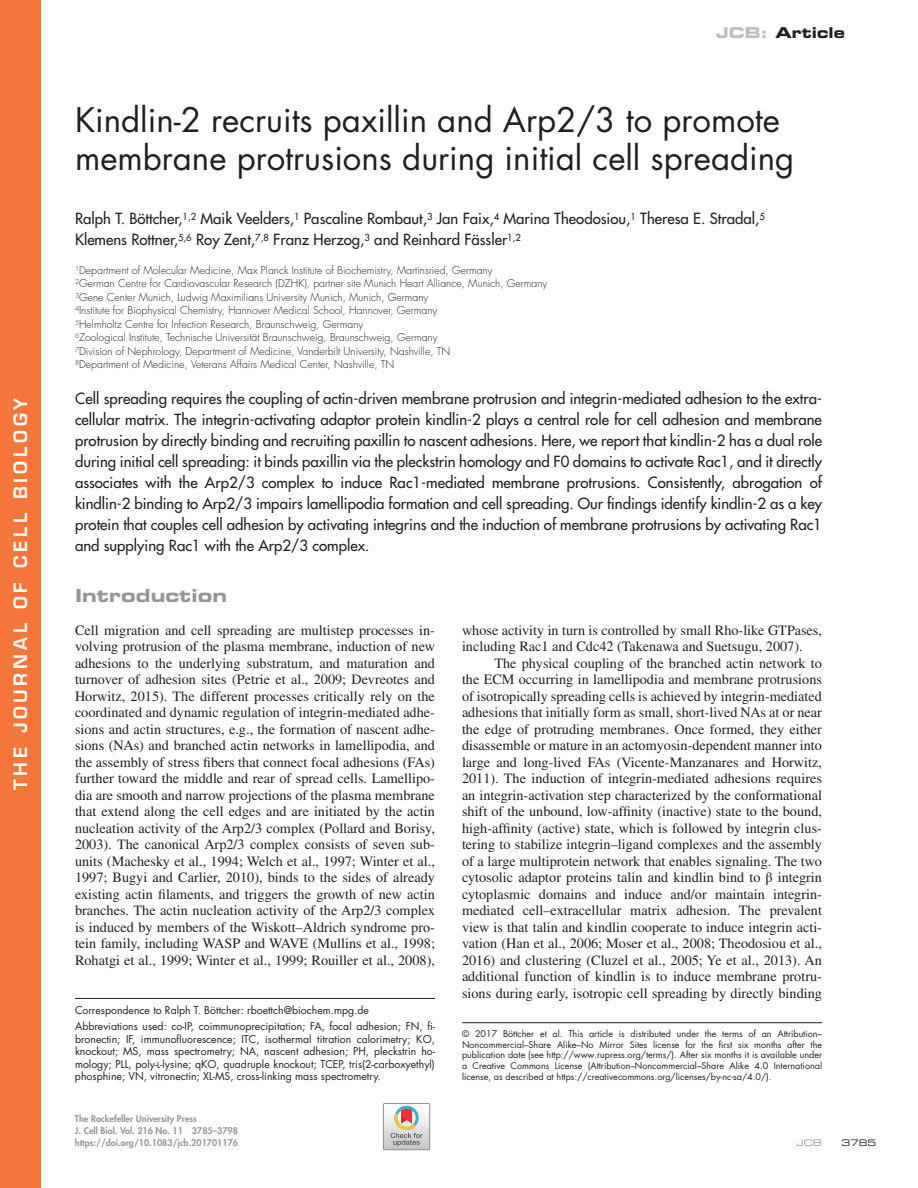
<style>
.page{position:relative;width:918px;height:1188px;background:#fff}
.page>*{position:absolute;margin:0;border:0;box-sizing:border-box;transform-origin:0 0}
.t1{font:33px/38.2px "Futura Std";color:#231f20}
.t2{font:600 18px "Eurostile LT Std";letter-spacing:.205em;color:#fff}
.t3{font:18px "Eurostile LT Std Bold Ex 2";letter-spacing:.005em;color:#949698}
.t4{font:500 15px/21px "Futura Std";color:#231f20;text-align:justify}
.t5{font:15px "Eurostile LT Std Bold Ex 2";color:#231f20}
.t6{font:14.25px/16.5px "Times LT Std";color:#231f20;text-align:justify}
.t7{font:300 10.5px/13.5px "Futura Std";color:#231f20}
.t8{font:10.5px/12.5px "Futura Std";color:#231f20}
.t9{font:9px/10.8px "Futura Std";color:#231f20;text-align:justify}
.t10{font:800 9px/12px "Futura Std";color:#949698}
.t11{font:9px "Eurostile LT Std Ex 2";color:#231f20}
.t12{font:9px "Eurostile LT Std Ex 2";color:#949698}
.s1{color:#bcbec0}
.s2{font-family:"STIX General"}
.s3{font-family:"Futura Std Book SC800";font-size:8.4px}
</style>
<div class="page">
<div style="left:0;top:0;width:40px;height:1188px;background:#f4763b"></div>
<svg style="left:383px;top:1103px;width:47px;height:47px"></svg>
<hr style="left:75px;top:998px;width:360px;height:1px;background:#231f20">
<hr style="left:462px;top:1022px;width:360px;height:1px;background:#231f20">
<p class="t2" style="left:9px;top:790px;width:395px;rotate:-90deg">THE JOURNAL OF CELL BIOLOGY</p>
<p class="t5" style="left:716px;top:22px;width:130px"><span class="s1">JCB:</span> Article</p>
<h1 class="t1" style="left:75px;top:101px;width:721px">Kindlin-2 recruits paxillin and Arp2/3 to promote membrane protrusions during initial cell spreading</h1>
<p class="t4" style="left:75px;top:209px;width:691px">Ralph T. Böttcher,<sup>1,2</sup> Maik Veelders,<sup>1</sup> Pascaline Rombaut,<sup>3</sup> Jan Faix,<sup>4</sup> Marina Theodosiou,<sup>1</sup> Theresa E. Stradal,<sup>5<br></sup>Klemens Rottner,<sup>5,6</sup> Roy Zent,<sup>7,8</sup> Franz Herzog,<sup>3</sup> and Reinhard Fässler<sup>1,2</sup></p>
<p class="t7" style="left:75px;top:264px;width:474px"><sup>1</sup>Department of Molecular Medicine, Max Planck Institute of Biochemistry, Martinsried, Germany<br><sup>2</sup>German Centre for Cardiovascular Research (DZHK), partner site Munich Heart Alliance, Munich, Germany <sup>3</sup>Gene Center Munich, Ludwig Maximilians University Munich, Munich, Germany<br><sup>4</sup>Institute for Biophysical Chemistry, Hannover Medical School, Hannover, Germany<br><sup>5</sup>Helmholtz Centre for Infection Research, Braunschweig, Germany<br><sup>6</sup>Zoological Institute, Technische Universität Braunschweig, Braunschweig, Germany<br><sup>7</sup>Division of Nephrology, Department of Medicine, Vanderbilt University, Nashville, TN<br><sup>8</sup>Department of Medicine, Veterans Affairs Medical Center, Nashville, TN</p>
<p class="t4" style="left:75px;top:388px;width:749px">Cell spreading requires the coupling of actin-driven membrane protrusion and integrin-mediated adhesion to the extra&shy;cellular matrix. The integrin-activating adaptor protein kindlin-2 plays a central role for cell adhesion and membrane protrusion by directly binding and recruiting paxillin to nascent adhesions. Here, we report that kindlin-2 has a dual role during initial cell spreading: it binds paxillin via the pleckstrin homology and F0 domains to activate Rac1, and it directly associates with the Arp2/3 complex to induce Rac1-mediated membrane protrusions. Consistently, abrogation of kindlin-2 binding to Arp2/3 impairs lamellipodia formation and cell spreading. Our findings identify kindlin-2 as a key protein that couples cell adhesion by activating integrins and the induction of membrane protrusions by activating Rac1 and supplying Rac1 with the Arp2/3 complex.</p>
<p class="t3" style="left:75px;top:582px;width:154px">Introduction</p>
<p class="t6" style="left:75px;top:621px;width:362px">Cell migration and cell spreading are multistep processes in&shy;volving protrusion of the plasma membrane, induction of new adhesions to the underlying substratum, and maturation and turnover of adhesion sites (Petrie et al., 2009; Devreotes and Horwitz, 2015). The different processes critically rely on the coordinated and dynamic regulation of integrin-mediated adhe&shy;sions and actin structures, e.g., the formation of nascent adhe&shy;sions (NAs) and branched actin networks in lamellipodia, and the assembly of stress fibers that connect focal adhesions (FAs) further toward the middle and rear of spread cells. Lamellipo&shy;dia are smooth and narrow projections of the plasma membrane that extend along the cell edges and are initiated by the actin nucleation activity of the Arp2/3 complex (Pollard and Borisy, 2003). The canonical Arp2/3 complex consists of seven sub&shy;units (Machesky et al., 1994; Welch et al., 1997; Winter et al., 1997; Bugyi and Carlier, 2010), binds to the sides of already existing actin filaments, and triggers the growth of new actin branches. The actin nucleation activity of the Arp2/3 complex is induced by members of the Wiskott–Aldrich syndrome pro&shy;tein family, including WASP and WAVE (Mullins et al., 1998; Rohatgi et al., 1999; Winter et al., 1999; Rouiller et al., 2008),</p>
<p class="t6" style="left:462px;top:621px;width:362px">whose activity in turn is controlled by small Rho-like GTPases, including Rac1 and Cdc42 (Takenawa and Suetsugu, 2007).</p>
<p class="t6" style="left:462px;top:654px;width:362px;text-indent:32px">The physical coupling of the branched actin network to the ECM occurring in lamellipodia and membrane protrusions of isotropically spreading cells is achieved by integrin-mediated adhesions that initially form as small, short-lived NAs at or near the edge of protruding membranes. Once formed, they either disassemble or mature in an actomyosin-dependent manner into large and long-lived FAs (Vicente-Manzanares and Horwitz, 2011). The induction of integrin-mediated adhesions requires an integrin-activation step characterized by the conformational shift of the unbound, low-affinity (inactive) state to the bound, high-affinity (active) state, which is followed by integrin clus&shy;tering to stabilize integrin–ligand complexes and the assembly of a large multiprotein network that enables signaling. The two cytosolic adaptor proteins talin and kindlin bind to <span class="s2">β</span> integrin cytoplasmic domains and induce and/or maintain integrin&shy;mediated cell–extracellular matrix adhesion. The prevalent view is that talin and kindlin cooperate to induce integrin acti&shy;vation (Han et al., 2006; Moser et al., 2008; Theodosiou et al., 2016) and clustering (Cluzel et al., 2005; Ye et al., 2013). An additional function of kindlin is to induce membrane protru&shy;sions during early, isotropic cell spreading by directly binding</p>
<p class="t8" style="left:75px;top:1001px;width:362px;line-height:16.8px">Correspondence to Ralph T. Böttcher: rboettch@biochem.mpg.de<br>Abbreviations used: co-IP, coimmunoprecipitation; FA, focal adhesion; FN, fi-</p>
<p class="t8" style="left:75px;top:1033px;width:362px;text-align:justify">bronectin; IF, immunofluorescence; ITC, isothermal titration calorimetry; KO, knockout; MS, mass spectrometry; NA, nascent adhesion; PH, pleckstrin ho&shy;mology; PLL, poly-<span class="s3">l</span>-lysine; qKO, quadruple knockout; TCEP, tris(2-carboxyethyl) phosphine; VN, vitronectin; XL-MS, cross-linking mass spectrometry.</p>
<p class="t10" style="left:75px;top:1112px;width:165px">The Rockefeller University Press<br>J. Cell Biol. Vol. 216 No. 11 3785–3798 https://doi.org/10.1083/jcb.201701176</p>
<p class="t9" style="left:462px;top:1028px;width:362px">© 2017 Böttcher et al. This article is distributed under the terms of an Attribution– Noncommercial–Share Alike–No Mirror Sites license for the first six months after the publication date (see http://www.rupress.org/terms/). After six months it is available under a Creative Commons License (Attribution–Noncommercial–Share Alike 4.0 International license, as described at https://creativecommons.org/licenses/by-nc-sa/4.0/).</p>
<p class="t12" style="left:796px;top:1136px;width:27px">JCB</p>
<p class="t11" style="left:842px;top:1136px;width:36px">3785</p>
</div>
